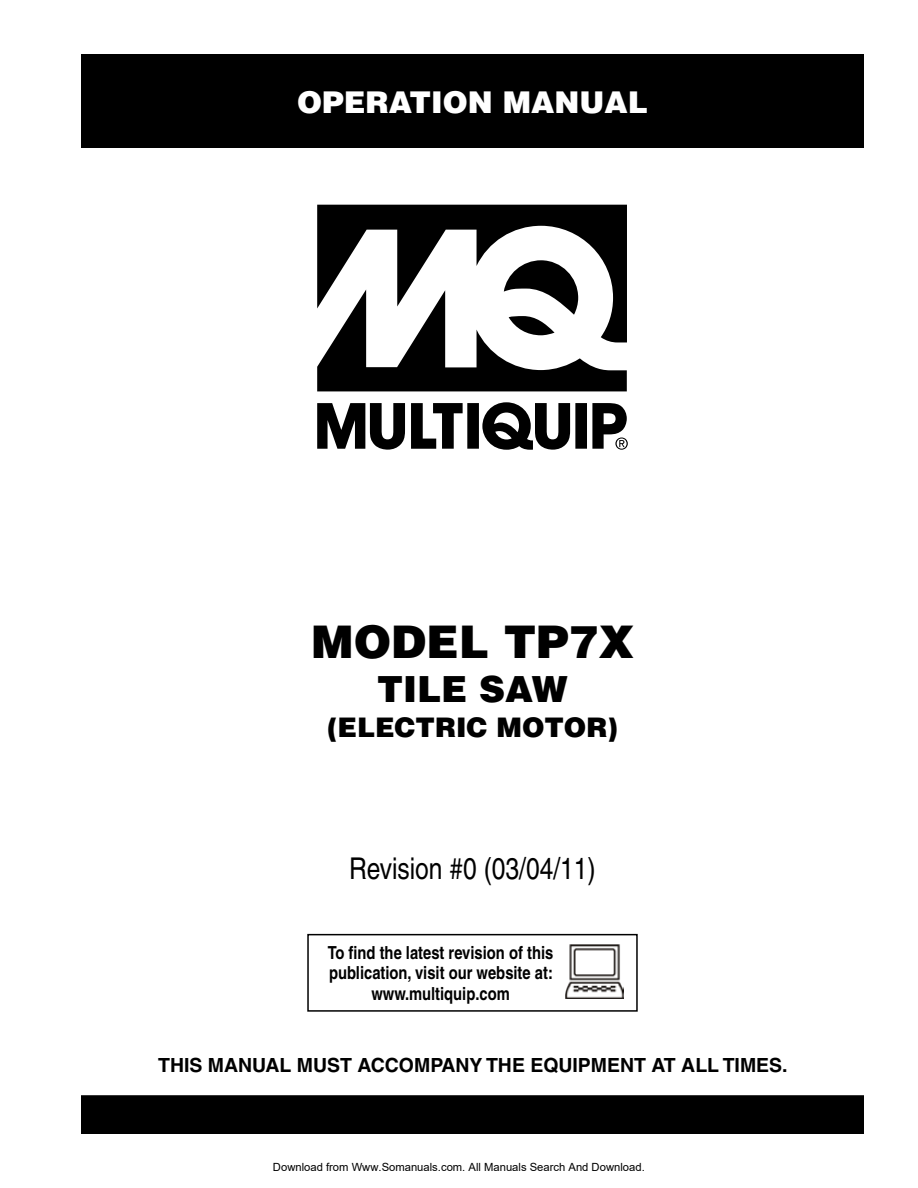
<style>
.page{position:relative;width:918px;height:1188px;background:#fff}
.page>*{position:absolute;margin:0;border:0;box-sizing:border-box;transform-origin:0 0}
.t1{font:900 45px "Helvetica";color:#000}
.t2{font:900 36px "Helvetica";color:#000}
.t3{font:condensed 30px "Helvetica";color:#000}
.t4{font:900 30px "Helvetica";color:#fff}
.t5{font:900 27px "Helvetica";color:#000}
.t6{font:700 19.5px "Helvetica";color:#000}
.t7{font:700 condensed 18px/20.7px "Helvetica";color:#000;text-align:center}
.t8{font:11.25px "Arial";color:#000}
</style>
<div class="page">
<div style="left:81px;top:54px;width:783px;height:94px;background:#000"></div>
<svg style="left:317px;top:205px;width:311px;height:245px"></svg>
<div style="left:307px;top:934px;width:331px;height:78px;border:2px solid #000"></div>
<img style="left:566px;top:944px;width:58px;height:54px">
<div style="left:82px;top:1096px;width:781px;height:37px;background:#000"></div>
<div style="left:81px;top:1095px;width:783px;height:39px;border:2px solid #000"></div>
<h3 class="t4" style="left:297px;top:83px;width:352px">OPERATION MANUAL</h3>
<h1 class="t1" style="left:311px;top:612px;width:324px">MODEL TP7X</h1>
<h2 class="t2" style="left:377px;top:666px;width:192px">TILE SAW</h2>
<h3 class="t5" style="left:327px;top:710px;width:292px">(ELECTRIC MOTOR)</h3>
<h3 class="t3" style="left:349px;top:851px;width:248px">Revision #0 (03/04/11)</h3>
<p class="t7" style="left:328px;top:942px;width:227px">To find the latest revision of this publication, visit our website at: www.multiquip.com</p>
<p class="t6" style="left:158px;top:1053px;width:631px">THIS MANUAL MUST ACCOMPANY THE EQUIPMENT AT ALL TIMES.</p>
<p class="t8" style="left:273px;top:1160px;width:373px">Download from Www.Somanuals.com. All Manuals Search And Download.</p>
</div>
